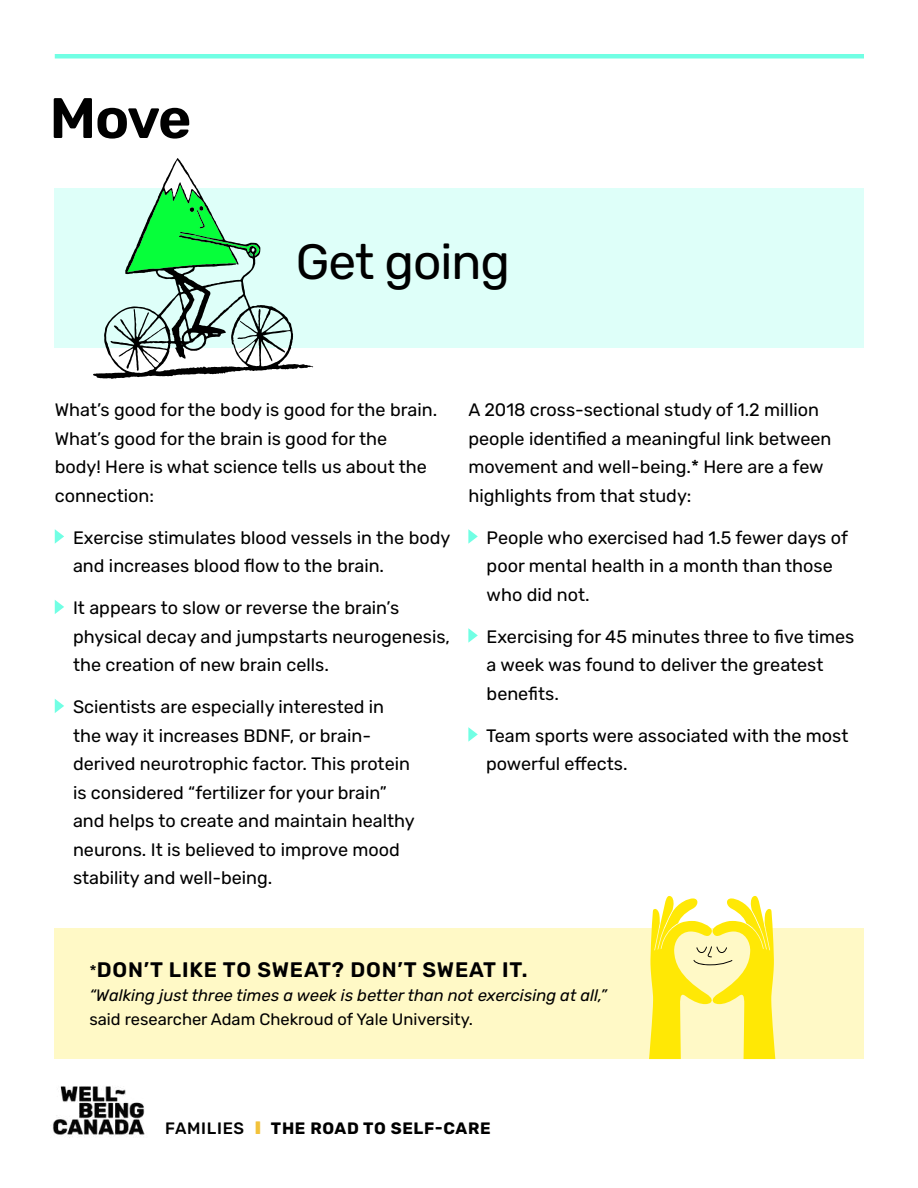
<style>
.page{position:relative;width:918px;height:1188px;background:#fff}
.page>*{position:absolute;margin:0;border:0;box-sizing:border-box;transform-origin:0 0}
.t1{font:600 57px "Rubik";color:#000}
.t2{font:49.5px "Rubik";letter-spacing:-.02em;color:#000}
.t3{font:600 21px "Rubik";letter-spacing:.04em;color:#000}
.t4{font:18px/28.5px "Rubik";color:#000}
.t5{font:italic 16.5px "Rubik";color:#000}
.t6{font:16.5px "Rubik";color:#000}
.t7{font:700 16.5px "Rubik";letter-spacing:.04em;color:#000}
.s1{font-weight:400;font-size:16.5px}
.s2{font-weight:500}
.s3{font-size:18px;color:#f2c23b}
</style>
<div class="page">
<div style="left:55px;top:188px;width:809px;height:160px;background:#defff9"></div>
<svg style="left:93px;top:158px;width:220px;height:221px"></svg>
<svg style="left:127px;top:160px;width:132px;height:112px"></svg>
<hr style="left:55px;top:54px;width:809px;height:4px;background:#71ffe4">
<img style="left:52px;top:1086px;width:93px;height:52px">
<svg style="left:55px;top:529px;width:9px;height:15px"></svg>
<svg style="left:55px;top:600px;width:9px;height:14px"></svg>
<svg style="left:55px;top:699px;width:9px;height:14px"></svg>
<svg style="left:468px;top:529px;width:10px;height:15px"></svg>
<svg style="left:468px;top:628px;width:10px;height:15px"></svg>
<svg style="left:468px;top:727px;width:10px;height:15px"></svg>
<div style="left:55px;top:929px;width:809px;height:130px;background:#fff9c6"></div>
<svg style="left:649px;top:896px;width:126px;height:163px"></svg>
<h1 class="t1" style="left:50px;top:85px;width:143px">Move</h1>
<h2 class="t2" style="left:296px;top:234px;width:216px">Get going</h2>
<p class="t4" style="left:55px;top:396px;width:384px">What’s good for the body is good for the brain.<br>What’s good for the brain is good for the body! Here is what science tells us about the connection:</p>
<p class="t4" style="left:73px;top:524px;width:379px">Exercise stimulates blood vessels in the body and increases blood flow to the brain.</p>
<p class="t4" style="left:73px;top:594px;width:379px">It appears to slow or reverse the brain’s physical decay and jumpstarts neurogenesis, the creation of new brain cells.</p>
<p class="t4" style="left:73px;top:693px;width:343px">Scientists are especially interested in the way it increases BDNF, or brain&shy;derived neurotrophic factor. This protein is considered “fertilizer for your brain” and helps to create and maintain healthy neurons. It is believed to improve mood stability and well-being.</p>
<p class="t4" style="left:468px;top:396px;width:365px">A 2018 cross-sectional study of 1.2 million people identified a meaningful link between movement and well-being.* Here are a few highlights from that study:</p>
<p class="t4" style="left:487px;top:524px;width:363px">People who exercised had 1.5 fewer days of poor mental health in a month than those who did not.</p>
<p class="t4" style="left:487px;top:623px;width:369px">Exercising for 45 minutes three to five times a week was found to deliver the greatest benefits.</p>
<p class="t4" style="left:486px;top:722px;width:364px">Team sports were associated with the most powerful effects.</p>
<p class="t3" style="left:89px;top:958px;width:440px"><span class="s1">*</span>DON’T LIKE TO SWEAT? DON’T SWEAT IT.</p>
<p class="t5" style="left:89px;top:986px;width:519px">“Walking just three times a week is better than not exercising at all,”</p>
<p class="t6" style="left:89px;top:1010px;width:385px">said researcher Adam Chekroud of Yale University.</p>
<p class="t7" style="left:165px;top:1119px;width:327px"><span class="s2">FAMILIES</span> <span class="s3">I</span> THE ROAD TO SELF-CARE</p>
</div>
